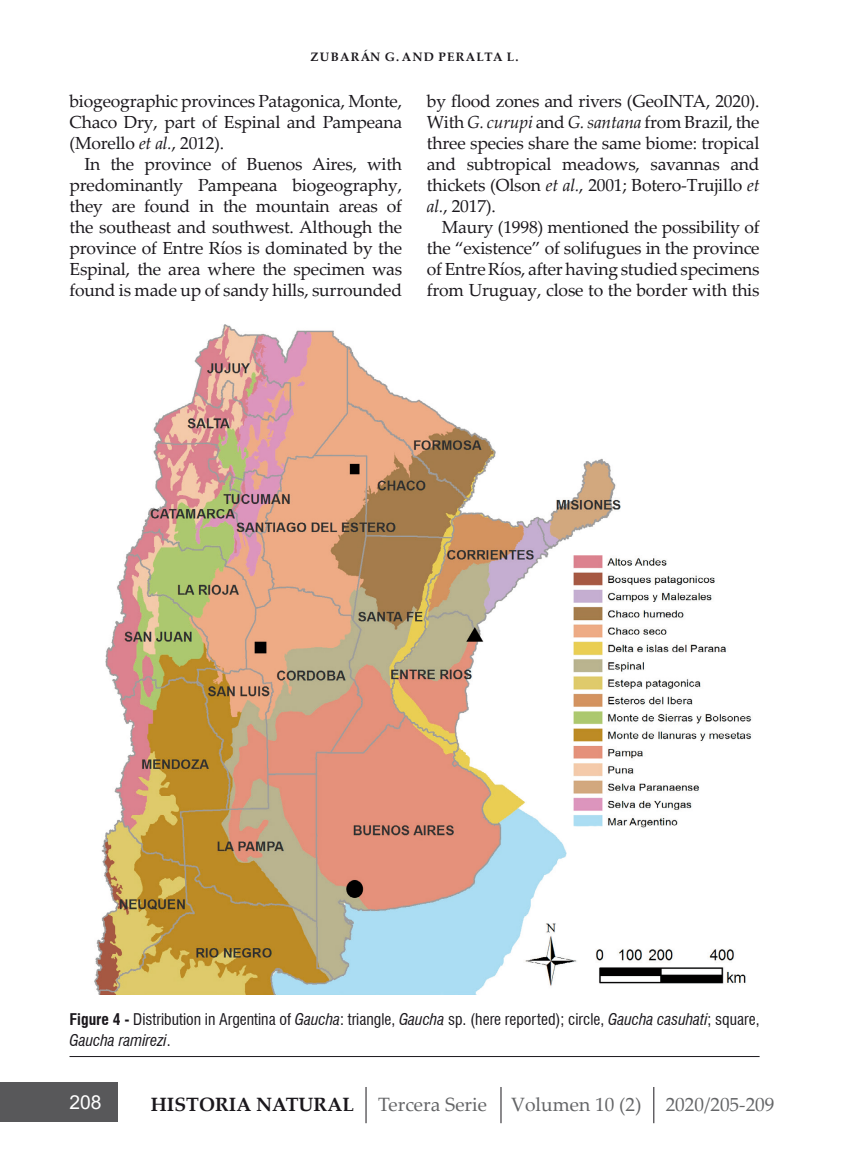
<style>
.page{position:relative;width:844px;height:1166px;background:#fff}
.page>*{position:absolute;margin:0;border:0;box-sizing:border-box;transform-origin:0 0}
.t1{font:19.25px "Palatino Linotype";color:#646567}
.t2{font:19.25px "Arial";color:#fff}
.t3{font:17.5px/21px "Palatino Linotype";letter-spacing:-.01em;color:#1a171c;text-align:justify}
.t4{font:condensed 15.75px/21px "Swiss 721 BT";color:#1a171c}
.t5{font:700 12.25px "Palatino Linotype";letter-spacing:.1em;color:#1a171c}
.s1{font-style:italic}
.s2{font-weight:700}
.s3{font-weight:700;color:#1a171c}
</style>
<div class="page">
<div style="left:0;top:1082px;width:118px;height:39px;background:#58585a"></div>
<hr style="left:365px;top:1087px;width:1px;height:36px;background:#1a171c">
<hr style="left:500px;top:1087px;width:1px;height:36px;background:#1a171c">
<hr style="left:653px;top:1087px;width:1px;height:36px;background:#1a171c">
<img style="left:94px;top:325px;width:658px;height:669px">
<hr style="left:69px;top:1056px;width:690px;height:1px;background:#1a171c">
<p class="t5" style="left:310px;top:49px;width:209px">ZUBARÁN G. AND PERALTA L.</p>
<p class="t3" style="left:69px;top:90px;width:334px">biogeographic provinces Patagonica, Monte, Chaco Dry, part of Espinal and Pampeana (Morello <span class="s1">et al.</span>, 2012).</p>
<p class="t3" style="left:69px;top:153px;width:334px;text-indent:15px">In the province of Buenos Aires, with predominantly Pampeana biogeography, they are found in the mountain areas of the southeast and southwest. Although the province of Entre Ríos is dominated by the Espinal, the area where the specimen was found is made up of sandy hills, surrounded</p>
<p class="t3" style="left:427px;top:90px;width:334px">by flood zones and rivers (GeoINTA, 2020).<br>With <span class="s1">G. curupi</span> and <span class="s1">G. santana</span> from Brazil, the three species share the same biome: tropical and subtropical meadows, savannas and thickets (Olson <span class="s1">et al.</span>, 2001; Botero-Trujillo <span class="s1">et al.</span>, 2017).</p>
<p class="t3" style="left:427px;top:216px;width:334px;text-indent:15px">Maury (1998) mentioned the possibility of the “existence” of solifugues in the province of Entre Ríos, after having studied specimens from Uruguay, close to the border with this</p>
<p class="t4" style="left:69px;top:1009px;width:691px"><span class="s2">Figure 4 -</span> Distribution in Argentina of <span class="s1">Gaucha</span>: triangle, <span class="s1">Gaucha</span> sp. (here reported); circle, <span class="s1">Gaucha casuhati</span>; square,<br><span class="s1">Gaucha ramirezi</span>.</p>
<p class="t2" style="left:69px;top:1089px;width:34px">208</p>
<p class="t1" style="left:151px;top:1091px;width:625px"><span class="s3">HISTORIA NATURAL</span> Tercera Serie Volumen 10 (2) 2020/205-209</p>
</div>
